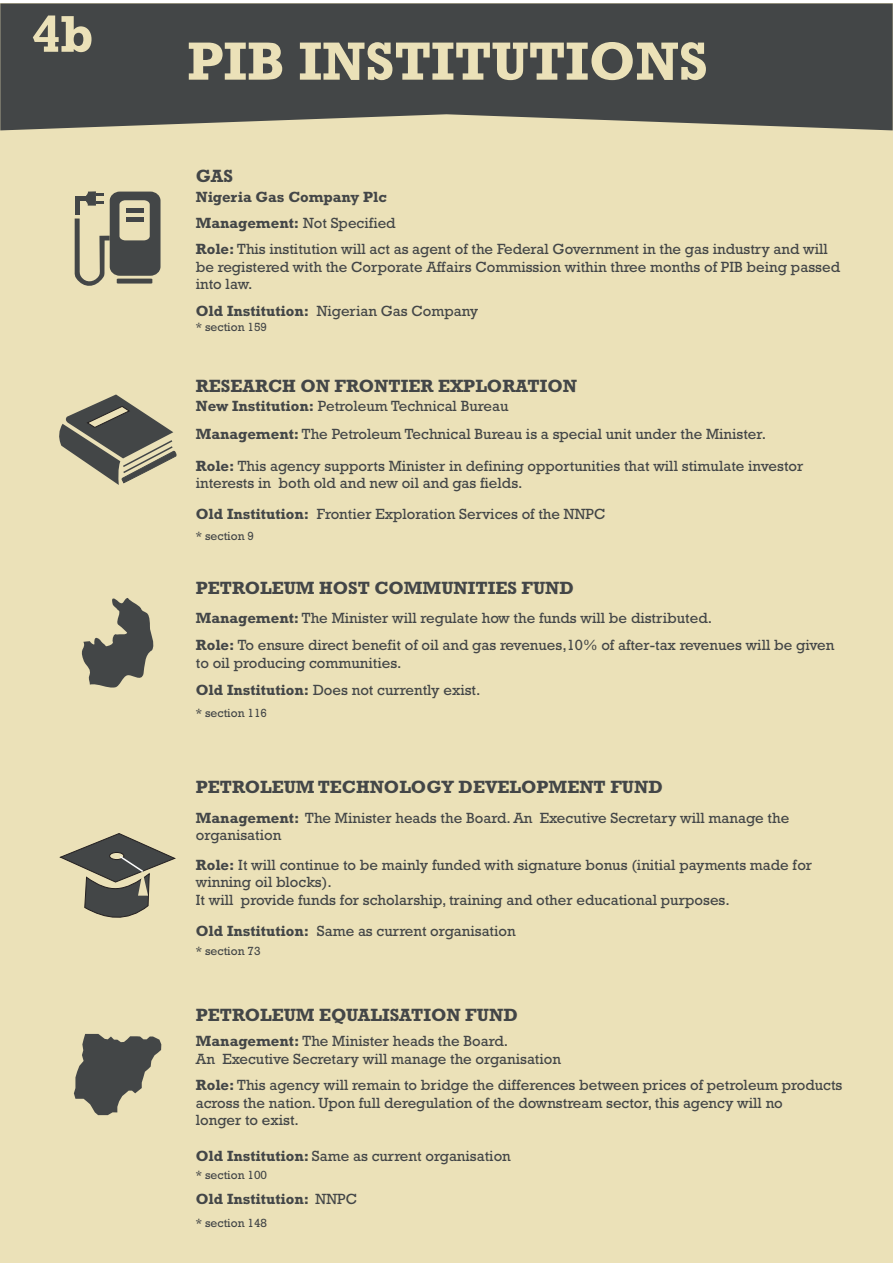
<style>
.page{position:relative;width:893px;height:1263px;background:#fff}
.page>*{position:absolute;margin:0;border:0;box-sizing:border-box;transform-origin:0 0}
.t1{font:700 54.6px "Rockwell";color:#ebe1b8}
.t2{font:700 52.5px "Rockwell";color:#ebe1b8}
.t3{font:700 18px "Rockwell";color:#434647}
.t4{font:15px/17.5px "Rockwell";color:#434647}
.t5{font:700 15px "Rockwell";color:#434647}
.t6{font:12px "Rockwell";color:#434647}
.s1{font-weight:700}
.s2{font-weight:400}
</style>
<div class="page">
<div style="left:0;top:3px;width:893px;height:1260px;background:#ebe1b8"></div>
<svg style="left:0;top:3px;width:893px;height:127px;background:#4d504e"></svg>
<svg style="left:59px;top:394px;width:118px;height:91px"></svg>
<svg style="left:60px;top:833px;width:116px;height:85px"></svg>
<svg style="left:74px;top:1034px;width:87px;height:81px"></svg>
<svg style="left:81px;top:598px;width:73px;height:90px"></svg>
<div style="left:110px;top:192px;width:51px;height:84px;background:#434647;border-radius:10px"></div>
<svg style="left:75px;top:219px;width:35px;height:67px"></svg>
<div style="left:75px;top:196px;width:5px;height:18px;background:#434647"></div>
<svg style="left:80px;top:191px;width:24px;height:15px"></svg>
<svg style="left:119px;top:200px;width:31px;height:41px"></svg>
<svg style="left:117px;top:279px;width:35px;height:5px"></svg>
<div style="left:126px;top:208px;width:17px;height:5px;background:#434647"></div>
<div style="left:126px;top:217px;width:17px;height:5px;background:#434647"></div>
<h2 class="t2" style="left:32px;top:15px;width:63px">4b</h2>
<h1 class="t1" style="left:187px;top:42px;width:522px">PIB INSTITUTIONS</h1>
<p class="t3" style="left:196px;top:170px;width:39px">GAS</p>
<p class="t5" style="left:196px;top:192px;width:193px">Nigeria Gas Company Plc</p>
<p class="t4" style="left:196px;top:216px;width:201px"><span class="s1">Management:</span> Not Specified</p>
<p class="t4" style="left:196px;top:242px;width:646px"><span class="s1">Role:</span> This institution will act as agent of the Federal Government in the gas industry and will be registered with the Corporate Affairs Commission within three months of PIB being passed into law.</p>
<p class="t4" style="left:196px;top:304px;width:284px"><span class="s1">Old Institution:</span> Nigerian Gas Company</p>
<p class="t6" style="left:196px;top:322px;width:73px">* section 159</p>
<p class="t3" style="left:196px;top:379px;width:383px">RESEARCH ON FRONTIER EXPLORATION</p>
<p class="t4" style="left:196px;top:399px;width:314px"><span class="s1">New Institution:</span> Petroleum Technical Bureau</p>
<p class="t4" style="left:196px;top:419px;width:609px;line-height:32px"><span class="s1">Management:</span> The Petroleum Technical Bureau is a special unit under the Minister.<br><span class="s1">Role:</span> This agency supports Minister in defining opportunities that will stimulate investor</p>
<p class="t4" style="left:196px;top:470px;width:411px;line-height:30.2px">interests in both old and new oil and gas fields.<br><span class="s1">Old Institution:</span> Frontier Exploration Services of the NNPC</p>
<p class="t6" style="left:196px;top:531px;width:60px">* section 9</p>
<p class="t3" style="left:196px;top:581px;width:380px">PETROLEUM HOST COMMUNITIES FUND</p>
<p class="t4" style="left:196px;top:606px;width:640px;line-height:27.2px"><span class="s1">Management:</span> The Minister will regulate how the funds will be distributed.<br><span class="s1">Role:</span> To ensure direct benefit of oil and gas revenues,10% of after-tax revenues will be given</p>
<p class="t4" style="left:196px;top:655px;width:207px">to oil producing communities.</p>
<p class="t6" style="left:196px;top:709px;width:73px">* section 116</p>
<p class="t4" style="left:196px;top:682px;width:286px"><span class="s1">Old Institution:</span> Does not currently exist.</p>
<p class="t3" style="left:196px;top:781px;width:469px">PETROLEUM TECHNOLOGY DEVELOPMENT FUND</p>
<p class="t4" style="left:196px;top:810px;width:595px"><span class="s1">Management:</span> The Minister heads the Board. An Executive Secretary will manage the organisation</p>
<p class="t4" style="left:196px;top:857px;width:618px"><span class="s1">Role:</span> It will continue to be mainly funded with signature bonus (initial payments made for winning oil blocks).<br>It will provide funds for scholarship, training and other educational purposes.</p>
<p class="t6" style="left:196px;top:947px;width:66px">* section 73</p>
<p class="t4" style="left:196px;top:923px;width:321px"><span class="s1">Old Institution:</span> Same as current organisation</p>
<p class="t3" style="left:196px;top:1008px;width:323px">PETROLEUM EQUALISATION FUND</p>
<p class="t4" style="left:196px;top:1033px;width:367px"><span class="s1">Management:</span> The Minister heads the Board.<br>An Executive Secretary will manage the organisation</p>
<p class="t4" style="left:196px;top:1078px;width:648px"><span class="s1">Role:</span> This agency will remain to bridge the differences between prices of petroleum products across the nation. Upon full deregulation of the downstream sector, this agency will no<br>longer to exist.</p>
<p class="t4" style="left:196px;top:1149px;width:317px"><span class="s1">Old Institution:</span> Same as current organisation</p>
<p class="t6" style="left:196px;top:1171px;width:73px">* section 100</p>
<p class="t5" style="left:196px;top:1193px;width:163px">Old Institution: <span class="s2">NNPC</span></p>
<p class="t6" style="left:196px;top:1219px;width:73px">* section 148</p>
</div>
